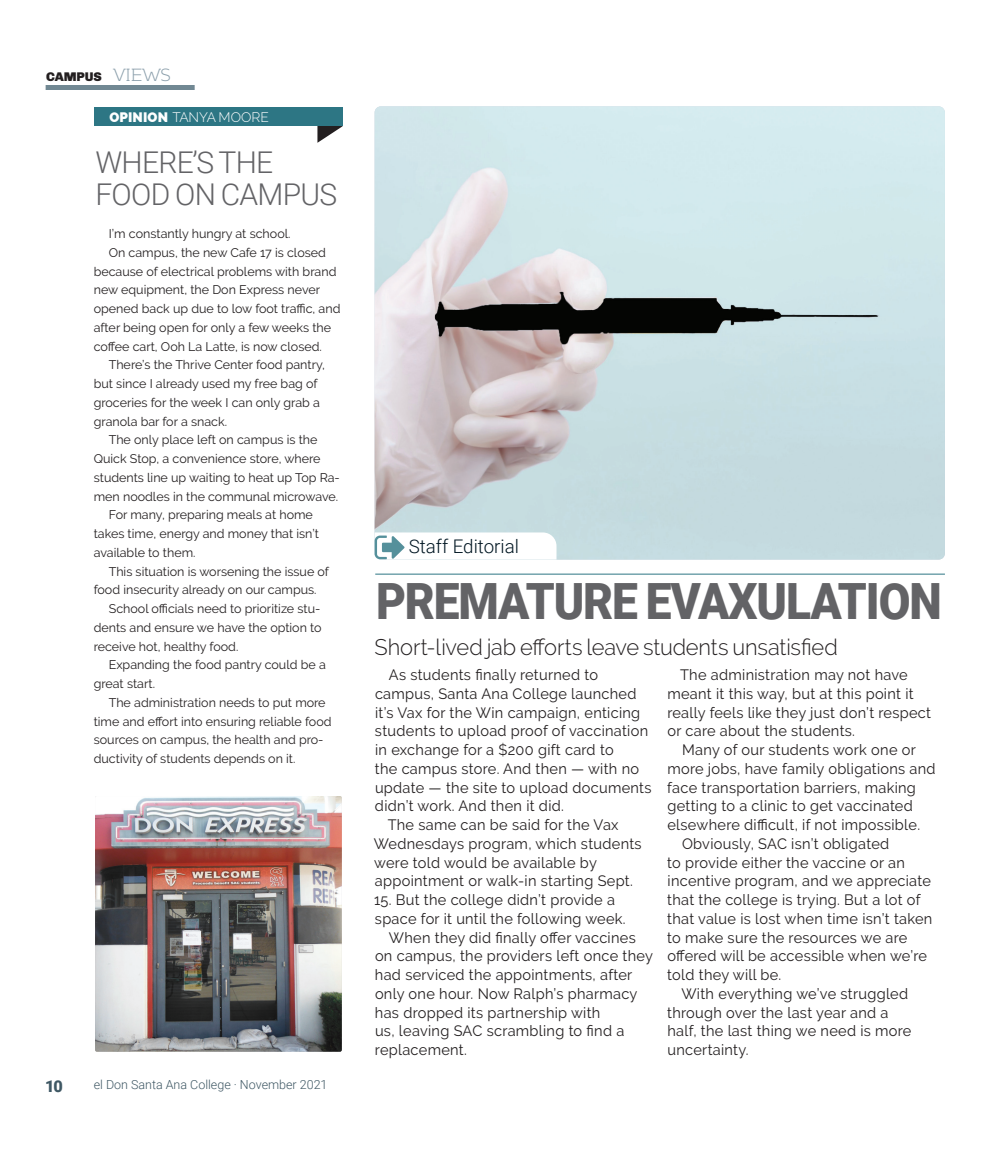
<style>
.page{position:relative;width:990px;height:1170px;background:#fff}
.page>*{position:absolute;margin:0;border:0;box-sizing:border-box;transform-origin:0 0}
.Editorial_title{font:900 50px "Roboto";letter-spacing:-.025em;color:#636366;scale:.92 1}
.Header_thin{font:300 30px/32.5px "Roboto";letter-spacing:-.025em;color:#636366}
.t1{font:300 22.5px "Raleway";letter-spacing:-.005em;color:#231f20}
.t2{font:300 18.75px "Roboto";color:#011622}
.t3{font:900 16.25px "Roboto";color:#3f5864}
.t4{font:15px/18.8px "Raleway";letter-spacing:.02em;color:#231f20}
.t5{font:300 13.75px "Raleway";letter-spacing:-.005em;color:#fff}
.t6{font:900 12.88px "Chivo";letter-spacing:-.01em;color:#231f20}
.Body_text_-_indent{font:12.5px/18.8px "Raleway";color:#231f20}
.t7{font:300 12.5px "Roboto";color:#3f5864}
.s1{font-family:"Kontrapunkt Bob";font-weight:300;font-size:17.62px;color:#8a9eaa}
.s2{font-weight:800}
</style>
<div class="page">
<div style="left:46px;top:85px;width:149px;height:5px;background:#718893"></div>
<img style="left:375px;top:106px;width:570px;height:454px">
<img style="left:95px;top:796px;width:247px;height:256px">
<hr style="left:375px;top:574px;width:570px;height:1px;background:#2d7684">
<svg style="left:317px;top:126px;width:25px;height:17px"></svg>
<div style="left:94px;top:108px;width:248px;height:18px;background:#2d7684"></div>
<svg style="left:375px;top:532px;width:182px;height:28px"></svg>
<p class="t6" style="left:46px;top:69px;width:126px">CAMPUS <span class="s1">VIEWS</span></p>
<p class="t5" style="left:110px;top:109px;width:161px"><span class="s2">OPINION</span> TANYA MOORE</p>
<p class="Header_thin" style="left:96px;top:145px;width:243px">WHERE’S THE<br>FOOD ON CAMPUS</p>
<p class="Body_text_-_indent" style="left:109px;top:224px;width:183px">I’m constantly hungry at school.</p>
<p class="Body_text_-_indent" style="left:94px;top:243px;width:248px;text-indent:15px">On campus, the new Cafe 17 is closed because of electrical problems with brand new equipment, the Don Express never opened back up due to low foot traffic, and after being open for only a few weeks the coffee cart, Ooh La Latte, is now closed.</p>
<p class="Body_text_-_indent" style="left:94px;top:356px;width:233px;text-indent:15px">There’s the Thrive Center food pantry, but since I already used my free bag of groceries for the week I can only grab a granola bar for a snack.</p>
<p class="Body_text_-_indent" style="left:94px;top:431px;width:248px;text-indent:15px">The only place left on campus is the Quick Stop, a convenience store, where students line up waiting to heat up Top Ra&shy;men noodles in the communal microwave.</p>
<p class="Body_text_-_indent" style="left:94px;top:506px;width:227px;text-indent:15px">For many, preparing meals at home takes time, energy and money that isn’t available to them.</p>
<p class="Body_text_-_indent" style="left:94px;top:562px;width:237px;text-indent:15px">This situation is worsening the issue of food insecurity already on our campus.</p>
<p class="Body_text_-_indent" style="left:94px;top:599px;width:229px;text-align:justify;text-indent:15px">School officials need to prioritize stu&shy;dents and ensure we have the option to receive hot, healthy food.</p>
<p class="Body_text_-_indent" style="left:94px;top:656px;width:234px;text-indent:15px">Expanding the food pantry could be a great start.</p>
<p class="Body_text_-_indent" style="left:94px;top:693px;width:239px;text-indent:15px">The administration needs to put more time and effort into ensuring reliable food sources on campus, the health and pro&shy;ductivity of students depends on it.</p>
<p class="t3" style="left:45px;top:1074px;width:20px">10</p>
<p class="t7" style="left:94px;top:1076px;width:235px">el Don Santa Ana College · November 2021</p>
<p class="t2" style="left:409px;top:534px;width:112px">Staff Editorial</p>
<p class="Editorial_title" style="left:376px;top:567px;width:616px">PREMATURE EVAXULATION</p>
<p class="t1" style="left:375px;top:634px;width:465px">Short-lived jab efforts leave students unsatisfied</p>
<p class="t4" style="left:375px;top:666px;width:278px;text-indent:14px">As students finally returned to campus, Santa Ana College launched it’s Vax for the Win campaign, enticing students to upload proof of vaccination in exchange for a $200 gift card to<br>the campus store. And then — with no update — the site to upload documents didn’t work. And then it did.</p>
<p class="t4" style="left:374px;top:816px;width:269px;text-indent:14px">The same can be said for the Vax Wednesdays program, which students were told would be available by appointment or walk-in starting Sept.</p>
<p class="t4" style="left:374px;top:891px;width:253px">15. But the college didn’t provide a space for it until the following week.</p>
<p class="t4" style="left:375px;top:928px;width:280px;text-indent:14px">When they did finally offer vaccines on campus, the providers left once they had serviced the appointments, after only one hour. Now Ralph’s pharmacy has dropped its partnership with<br>us, leaving SAC scrambling to find a replacement.</p>
<p class="t4" style="left:667px;top:666px;width:265px;text-indent:13px">The administration may not have meant it this way, but at this point it really feels like they just don’t respect or care about the students.</p>
<p class="t4" style="left:667px;top:741px;width:270px;text-indent:15px">Many of our students work one or more jobs, have family obligations and face transportation barriers, making getting to a clinic to get vaccinated elsewhere difficult, if not impossible.</p>
<p class="t4" style="left:667px;top:834px;width:267px;text-indent:15px">Obviously, SAC isn’t obligated<br>to provide either the vaccine or an incentive program, and we appreciate that the college is trying. But a lot of that value is lost when time isn’t taken to make sure the resources we are offered will be accessible when we’re told they will be.</p>
<p class="t4" style="left:667px;top:984px;width:246px;text-indent:14px">With everything we’ve struggled through over the last year and a half, the last thing we need is more uncertainty.</p>
</div>
